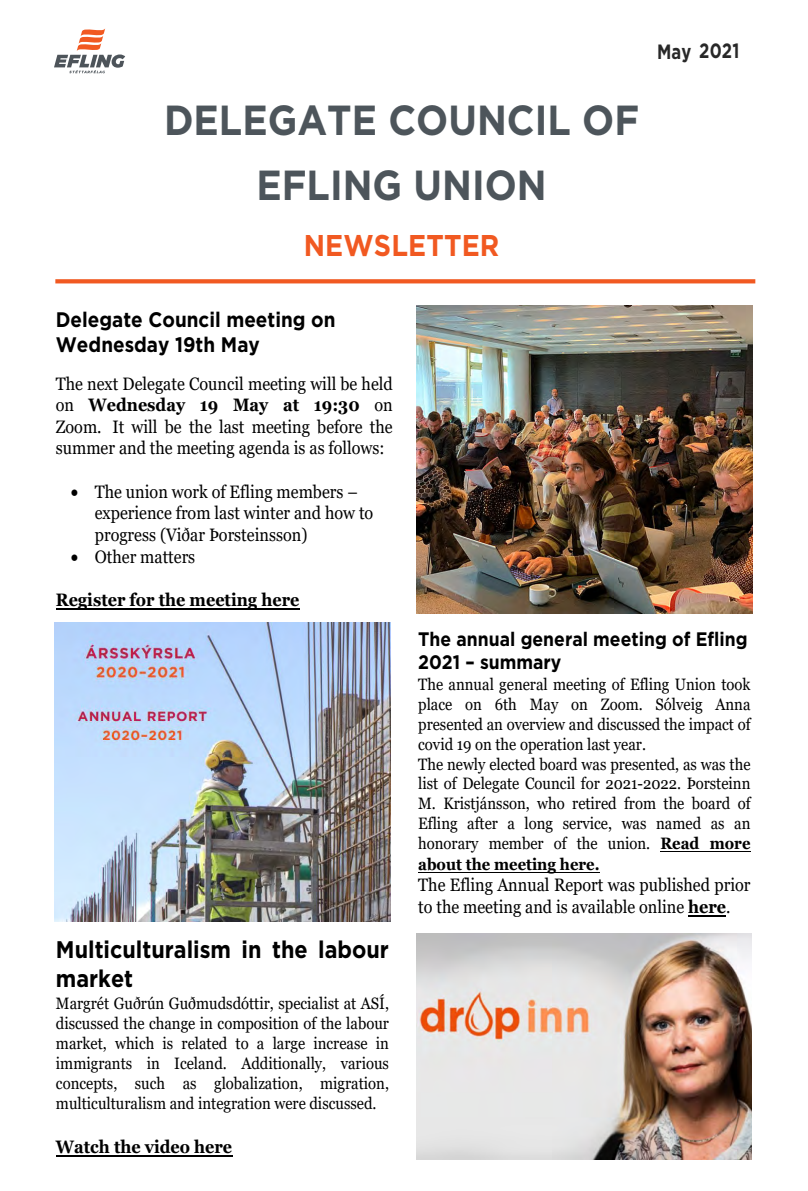
<style>
.page{position:relative;width:808px;height:1191px;background:#fff}
.page>*{position:absolute;margin:0;border:0;box-sizing:border-box;transform-origin:0 0}
.t1{font:700 42px/65.4px "Gotham";color:#4d555b;text-align:center;scale:.9 1}
.t2{font:700 30px "Gotham";letter-spacing:.005em;color:#f15921;scale:.9 1}
.t3{font:700 24px/28.8px "Gotham";color:#000;scale:.9 1}
.t4{font:700 21px/25.2px "Gotham";color:#000;scale:.9 1}
.t5{font:700 20.7px "Gotham";letter-spacing:.01em;color:#282828;scale:.8 1}
.t6{font:700 19.5px/23.4px "Gotham";color:#000;scale:.9 1}
.t7{font:18px/21.6px "Georgia";color:#000;scale:.9 1}
.t8{font:700 18px "Georgia";color:#000;scale:.9 1}
.t9{font:16.5px/20px "Georgia";color:#000;scale:.9 1}
.s1{font-weight:700}
</style>
<div class="page">
<svg style="left:54px;top:29px;width:71px;height:44px"></svg>
<svg style="left:55px;top:279px;width:700px;height:4px;background:#f1612c"></svg>
<hr style="left:56px;top:608px;width:243px;height:1px;background:#000">
<img style="left:417px;top:306px;width:335px;height:308px">
<img style="left:55px;top:622px;width:336px;height:299px">
<hr style="left:688px;top:915px;width:38px;height:2px;background:#000">
<hr style="left:418px;top:872px;width:181px;height:1px;background:#000">
<hr style="left:660px;top:851px;width:90px;height:1px;background:#000">
<hr style="left:56px;top:1155px;width:176px;height:1px;background:#000">
<img style="left:416px;top:933px;width:335px;height:226px">
<h1 class="t1" style="left:164px;top:87px;width:529px">DELEGATE COUNCIL OF<br>EFLING UNION</h1>
<h2 class="t2" style="left:304px;top:225px;width:219px">NEWSLETTER</h2>
<p class="t5" style="left:657px;top:37px;width:104px">May 2021</p>
<p class="t4" style="left:56px;top:307px;width:312px">Delegate Council meeting on<br>Wednesday 19th May</p>
<p class="t7" style="left:56px;top:373px;width:376px;text-align:justify">The next Delegate Council meeting will be held on <span class="s1">Wednesday 19 May at 19:30</span> on Zoom. It will be the last meeting before the summer and the meeting agenda is as follows:</p>
<p class="t7" style="left:95px;top:481px;width:311px;text-indent:-24px">• The union work of Efling members – experience from last winter and how to progress (Viðar Þorsteinsson)</p>
<p class="t7" style="left:71px;top:546px;width:140px">• Other matters</p>
<p class="t8" style="left:56px;top:588px;width:272px">Register for the meeting here</p>
<h3 class="t3" style="left:56px;top:935px;width:372px">Multiculturalism in the labour market</h3>
<p class="t9" style="left:56px;top:994px;width:372px;text-align:justify">Margrét Guðrún Guðmudsdóttir, specialist at ASÍ, discussed the change in composition of the labour market, which is related to a large increase in immigrants in Iceland. Additionally, various concepts, such as globalization, migration, multiculturalism and integration were discussed.</p>
<p class="t8" style="left:56px;top:1134px;width:197px">Watch the video here</p>
<p class="t6" style="left:418px;top:627px;width:367px">The annual general meeting of Efling<br>2021 – summary</p>
<p class="t9" style="left:418px;top:675px;width:371px">The annual general meeting of Efling Union took place on 6th May on Zoom. Sólveig Anna presented an overview and discussed the impact of covid 19 on the operation last year.<br>The newly elected board was presented, as was the list of Delegate Council for 2021-2022. Þorsteinn M. Kristjánsson, who retired from the board of Efling after a long service, was named as an honorary member of the union. <span class="s1">Read more about the meeting here.</span></p>
<p class="t7" style="left:418px;top:874px;width:371px">The Efling Annual Report was published prior to the meeting and is available online <span class="s1">here</span>.</p>
</div>
